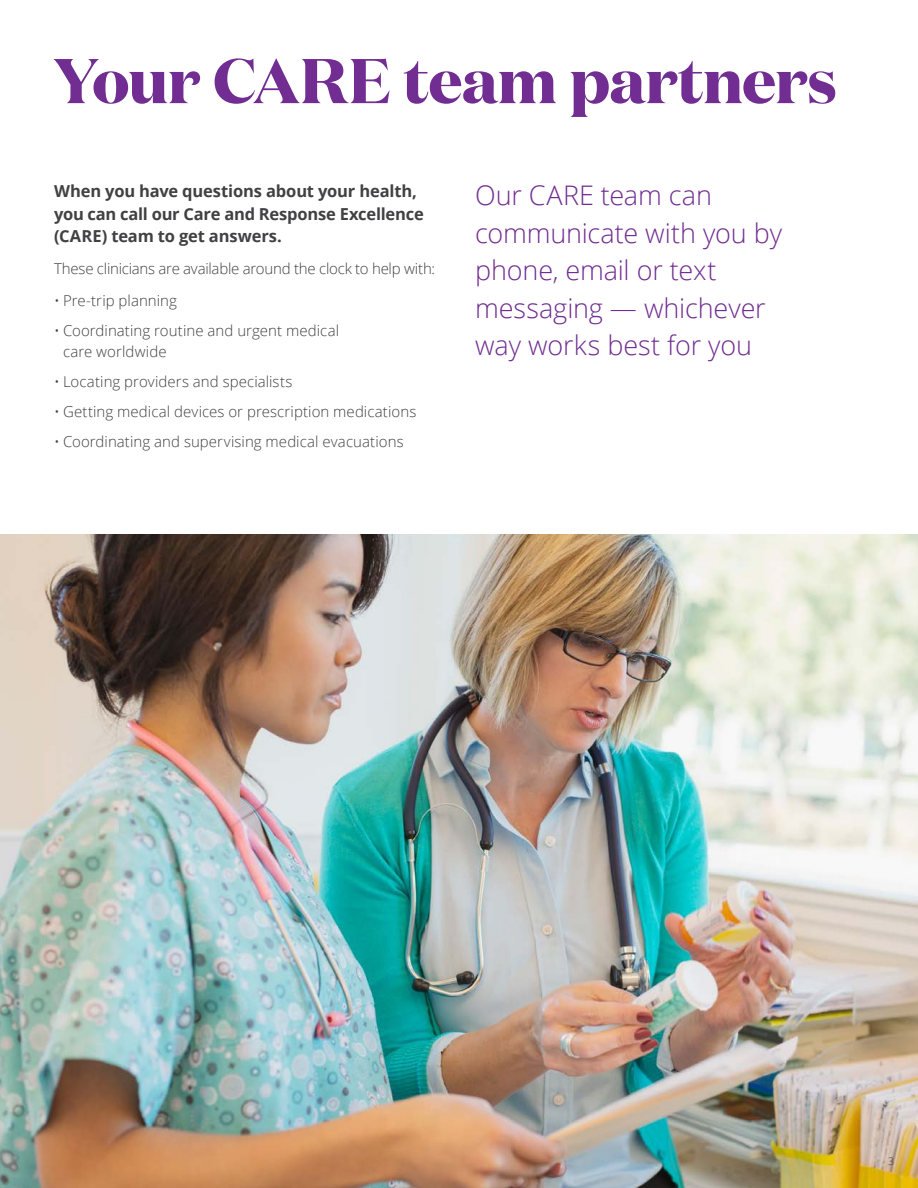
<style>
.page{position:relative;width:918px;height:1188px;background:#fff}
.page>*{position:absolute;margin:0;border:0;box-sizing:border-box;transform-origin:0 0}
.t1{font:700 63px "Domaine Disp";letter-spacing:-.005em;color:#712d91}
.t2{font:300 27px/37.5px "Open Sans";letter-spacing:-.005em;color:#712d91}
.t3{font:700 16.5px/22.5px "Open Sans";letter-spacing:-.01em;color:#414042}
.t4{font:300 15px/21px "Open Sans";letter-spacing:.005em;color:#414042}
.t5{font:300 15px "Open Sans";letter-spacing:-.015em;color:#414042}
.t6{font:300 10.5px "Open Sans";color:#414042}
</style>
<div class="page">
<img style="left:0;top:534px;width:918px;height:654px">
<h2 class="t1" style="left:54px;top:40px;width:785px">Your CARE team partners</h2>
<p class="t3" style="left:54px;top:179px;width:371px">When you have questions about your health, you can call our Care and Response Excellence (CARE) team to get answers.</p>
<p class="t5" style="left:54px;top:258px;width:382px">These clinicians are available around the clock to help with:</p>
<p class="t4" style="left:54px;top:289px;width:124px">• Pre-trip planning</p>
<p class="t4" style="left:63px;top:319px;width:278px;text-indent:-9px">• Coordinating routine and urgent medical care worldwide</p>
<p class="t4" style="left:54px;top:370px;width:240px">• Locating providers and specialists</p>
<p class="t4" style="left:54px;top:400px;width:364px">• Getting medical devices or prescription medications</p>
<p class="t4" style="left:54px;top:430px;width:351px">• Coordinating and supervising medical evacuations</p>
<p class="t2" style="left:475px;top:176px;width:309px">Our CARE team can communicate with you by phone, email or text messaging — whichever way works best for you</p>
<p class="t6" style="left:888px;top:1154px;width:7px">3</p>
</div>
